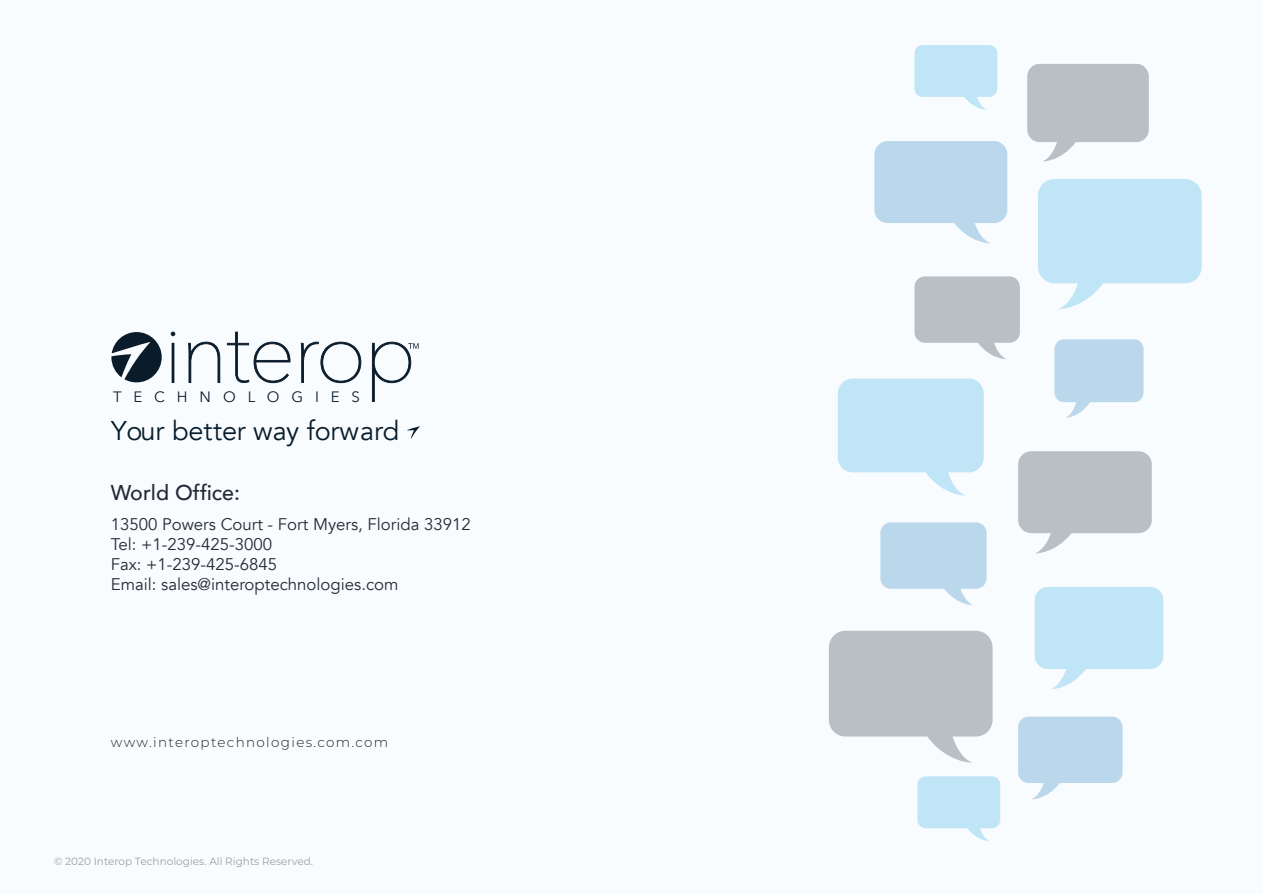
<style>
.page{position:relative;width:1263px;height:894px;background:#fff}
.page>*{position:absolute;margin:0;border:0;box-sizing:border-box;transform-origin:0 0}
.t1{font:27px "Avenir";color:#081c2b}
.t2{font:500 21.45px "Avenir";color:#242b36}
.t3{font:16.8px "Avenir";color:#242b36}
.t4{font:15px "Avenir Next";letter-spacing:.795em;color:#0a1b2a}
.t5{font:300 13.5px "Montserrat";letter-spacing:.1em;color:#231f20}
.t6{font:10.5px "Montserrat";color:#9d9fa2}
</style>
<div class="page">
<div style="left:0;top:0;width:1263px;height:893px;background:#f9fcfe"></div>
<svg style="left:1018px;top:716px;width:104px;height:83px"></svg>
<svg style="left:917px;top:776px;width:83px;height:65px"></svg>
<svg style="left:1034px;top:587px;width:129px;height:102px"></svg>
<svg style="left:829px;top:630px;width:163px;height:133px"></svg>
<svg style="left:880px;top:522px;width:106px;height:83px"></svg>
<svg style="left:837px;top:378px;width:146px;height:118px"></svg>
<svg style="left:1018px;top:451px;width:133px;height:102px"></svg>
<svg style="left:1054px;top:339px;width:89px;height:79px"></svg>
<svg style="left:1038px;top:179px;width:163px;height:130px"></svg>
<svg style="left:914px;top:276px;width:106px;height:83px"></svg>
<svg style="left:874px;top:141px;width:133px;height:103px"></svg>
<svg style="left:1027px;top:64px;width:121px;height:98px"></svg>
<svg style="left:914px;top:45px;width:83px;height:65px"></svg>
<svg style="left:407px;top:426px;width:13px;height:12px"></svg>
<hr style="left:172px;top:343px;width:2px;height:40px;background:#0a1b2a">
<svg style="left:188px;top:341px;width:32px;height:42px"></svg>
<svg style="left:227px;top:331px;width:63px;height:52px"></svg>
<svg style="left:301px;top:341px;width:60px;height:42px"></svg>
<svg style="left:171px;top:331px;width:4px;height:5px"></svg>
<svg style="left:111px;top:332px;width:51px;height:50px"></svg>
<svg style="left:372px;top:341px;width:46px;height:61px"></svg>
<p class="t4" style="left:113px;top:383px;width:248px">TECHNOLOGIES</p>
<h1 class="t1" style="left:111px;top:415px;width:290px">Your better way forward</h1>
<p class="t2" style="left:111px;top:474px;width:131px">World Office:</p>
<p class="t3" style="left:111px;top:514px;width:362px">13500 Powers Court - Fort Myers, Florida 33912</p>
<p class="t3" style="left:111px;top:534px;width:163px">Tel: +1-239-425-3000</p>
<p class="t3" style="left:111px;top:554px;width:168px">Fax: +1-239-425-6845</p>
<p class="t3" style="left:111px;top:573px;width:289px">Email: sales@interoptechnologies.com</p>
<p class="t5" style="left:111px;top:732px;width:279px">www.interoptechnologies.com.com</p>
<p class="t6" style="left:54px;top:853px;width:261px">© 2020 Interop Technologies. All Rights Reserved.</p>
</div>
